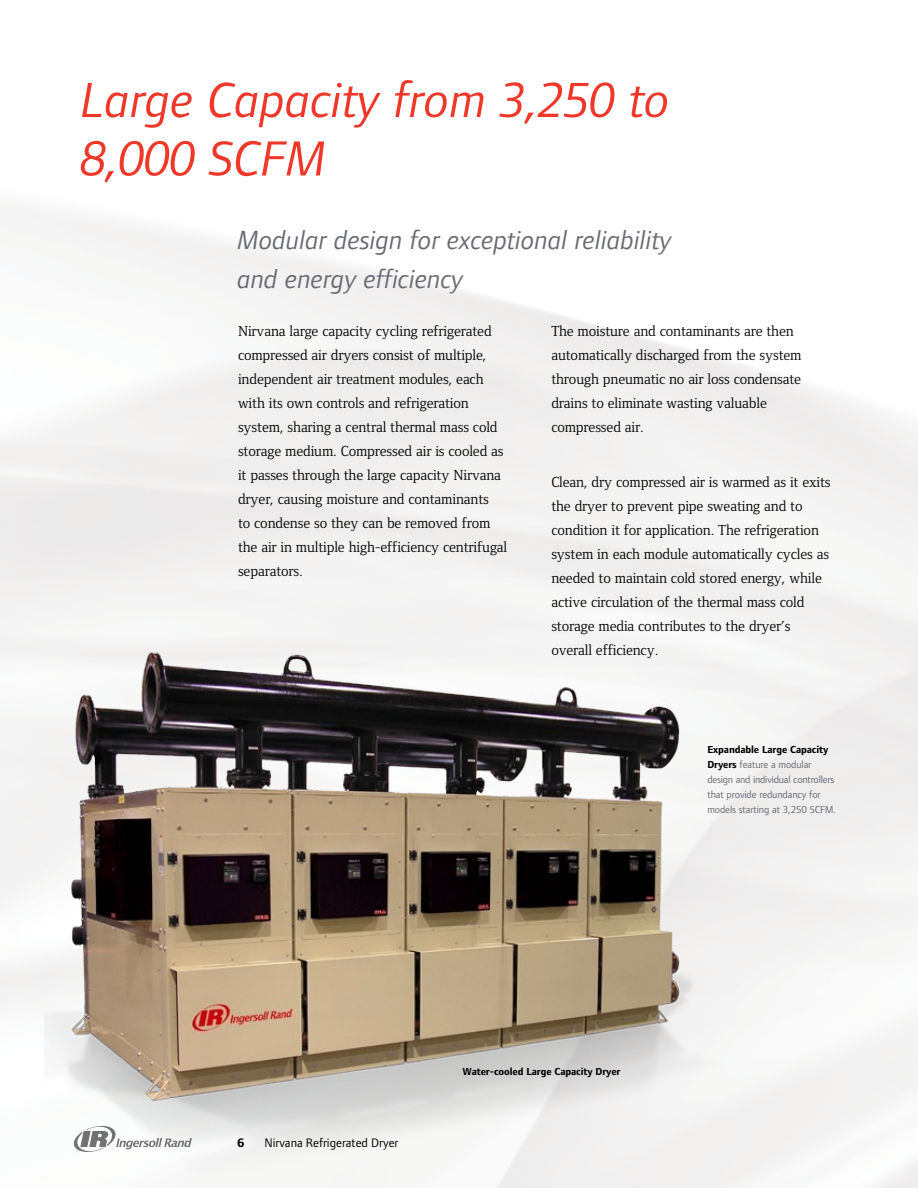
<style>
.page{position:relative;width:918px;height:1188px;background:#fff}
.page>*{position:absolute;margin:0;border:0;box-sizing:border-box;transform-origin:0 0}
.t1{font:italic 51px/58.5px "Foundry Form Sans";color:#ef3829}
.t2{font:italic 27px/39px "Foundry Form Sans";color:#696b73}
.t3{font:15px/24px "Foundry Form Serif";letter-spacing:-.01em;color:#000}
.t4{font:12.75px "Foundry Form Sans";color:#000}
.t5{font:700 12.75px "Foundry Form Sans";color:#000}
.t6{font:10.5px/15px "Foundry Form Sans";letter-spacing:-.01em;color:#696b73}
.t7{font:700 10.5px "Foundry Form Sans";letter-spacing:-.01em;color:#000}
.s1{font-weight:700;color:#000}
</style>
<div class="page">
<img style="left:44px;top:633px;width:689px;height:543px">
<svg style="left:74px;top:1126px;width:118px;height:26px"></svg>
<h1 class="t1" style="left:81px;top:70px;width:590px">Large Capacity from 3,250 to<br>8,000 SCFM</h1>
<h2 class="t2" style="left:237px;top:220px;width:436px">Modular design for exceptional reliability and energy efficiency</h2>
<p class="t3" style="left:238px;top:319px;width:271px">Nirvana large capacity cycling refrigerated compressed air dryers consist of multiple, independent air treatment modules, each with its own controls and refrigeration system, sharing a central thermal mass cold storage medium. Compressed air is cooled as it passes through the large capacity Nirvana dryer, causing moisture and contaminants<br>to condense so they can be removed from the air in multiple high-efficiency centrifugal separators.</p>
<p class="t3" style="left:551px;top:319px;width:252px">The moisture and contaminants are then automatically discharged from the system through pneumatic no air loss condensate drains to eliminate wasting valuable compressed air.</p>
<p class="t3" style="left:551px;top:470px;width:281px">Clean, dry compressed air is warmed as it exits the dryer to prevent pipe sweating and to condition it for application. The refrigeration system in each module automatically cycles as needed to maintain cold stored energy, while active circulation of the thermal mass cold storage media contributes to the dryer’s overall efficiency.</p>
<p class="t6" style="left:707px;top:742px;width:130px"><span class="s1">Expandable Large Capacity<br>Dryers</span> feature a modular design and individual controllers that provide redundancy for models starting at 3,250 SCFM.</p>
<p class="t5" style="left:238px;top:1135px;width:8px">6</p>
<p class="t4" style="left:265px;top:1135px;width:135px">Nirvana Refrigerated Dryer</p>
<p class="t7" style="left:463px;top:1065px;width:159px">Water-cooled Large Capacity Dryer</p>
</div>
